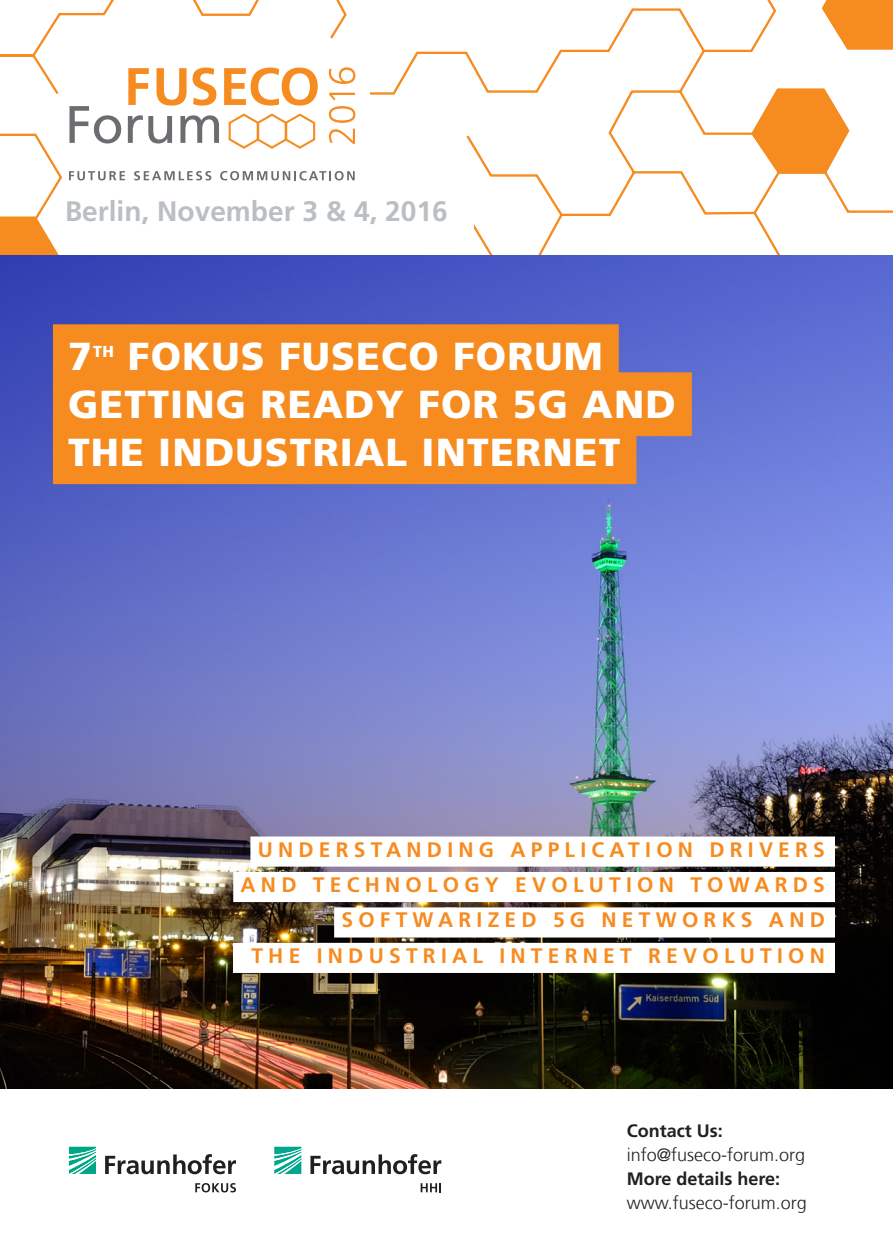
<style>
.page{position:relative;width:893px;height:1259px;background:#fff}
.page>*{position:absolute;margin:0;border:0;box-sizing:border-box;transform-origin:0 0}
.Title_21pt{font:900 39px "Frutiger LT Com";letter-spacing:.03em;color:#fff}
.Subtitle{font:700 28.2px "Frutiger LT Com";color:#babfc3}
.Event_notes{font:700 21px "Frutiger LT Com";letter-spacing:.25em;color:#f68b1f}
.Running_text{font:300 18px/24px "Frutiger LT Com";color:#231f20}
.Subheadline_2__level{font:700 18px "Frutiger LT Com";color:#231f20}
.Title_21pt-2{font:900 15.9px "Frutiger LT Com";color:#fff}
.s1{font-weight:700}
</style>
<div class="page">
<svg style="left:0;top:0;width:893px;height:255px"></svg>
<svg style="left:749px;top:87px;width:102px;height:87px"></svg>
<svg style="left:0;top:215px;width:62px;height:40px"></svg>
<svg style="left:820px;top:0;width:73px;height:51px"></svg>
<div style="left:63px;top:56px;width:307px;height:144px;background:#fff"></div>
<svg style="left:128px;top:68px;width:21px;height:37px"></svg>
<svg style="left:157px;top:68px;width:30px;height:38px"></svg>
<svg style="left:193px;top:68px;width:23px;height:38px"></svg>
<svg style="left:224px;top:68px;width:94px;height:38px"></svg>
<svg style="left:69px;top:106px;width:52px;height:37px"></svg>
<svg style="left:128px;top:115px;width:44px;height:28px"></svg>
<svg style="left:180px;top:115px;width:39px;height:28px"></svg>
<svg style="left:69px;top:171px;width:56px;height:9px"></svg>
<svg style="left:134px;top:171px;width:77px;height:9px"></svg>
<svg style="left:220px;top:171px;width:135px;height:9px"></svg>
<svg style="left:229px;top:113px;width:86px;height:36px"></svg>
<svg style="left:329px;top:129px;width:26px;height:15px"></svg>
<svg style="left:329px;top:106px;width:26px;height:17px"></svg>
<svg style="left:329px;top:93px;width:26px;height:7px"></svg>
<svg style="left:329px;top:67px;width:26px;height:17px"></svg>
<div style="left:65px;top:200px;width:409px;height:33px;background:#fff"></div>
<img style="left:0;top:255px;width:893px;height:834px">
<div style="left:53px;top:324px;width:566px;height:64px;background:#f68b1f"></div>
<div style="left:53px;top:372px;width:639px;height:64px;background:#f68b1f"></div>
<div style="left:53px;top:420px;width:583px;height:64px;background:#f68b1f"></div>
<div style="left:250px;top:836px;width:585px;height:30px;background:#fff"></div>
<div style="left:233px;top:872px;width:602px;height:30px;background:#fff"></div>
<div style="left:334px;top:907px;width:501px;height:30px;background:#fff"></div>
<div style="left:233px;top:943px;width:602px;height:30px;background:#fff"></div>
<svg style="left:69px;top:1146px;width:27px;height:28px"></svg>
<svg style="left:105px;top:1154px;width:131px;height:20px"></svg>
<svg style="left:195px;top:1183px;width:41px;height:9px"></svg>
<svg style="left:274px;top:1146px;width:27px;height:28px"></svg>
<svg style="left:310px;top:1154px;width:131px;height:20px"></svg>
<svg style="left:421px;top:1183px;width:20px;height:9px"></svg>
<p class="Subtitle" style="left:65px;top:195px;width:384px">Berlin, November 3 &amp; 4, 2016</p>
<p class="Title_21pt" style="left:68px;top:332px;width:25px">7</p>
<p class="Title_21pt-2" style="left:93px;top:341px;width:23px">th</p>
<p class="Title_21pt" style="left:128px;top:332px;width:476px">FOKUS FUSECO FORUM</p>
<p class="Title_21pt" style="left:68px;top:380px;width:609px">GETTING READY FOR 5G AND</p>
<p class="Title_21pt" style="left:68px;top:428px;width:554px">THE INDUSTRIAL INTERNET</p>
<p class="Event_notes" style="left:258px;top:837px;width:569px">UNDERSTANDING APPLICATION DRIVERS</p>
<p class="Event_notes" style="left:241px;top:872px;width:586px">AND TECHNOLOGY EVOLUTION TOWARDS</p>
<p class="Event_notes" style="left:341px;top:908px;width:485px">SOFTWARIZED 5G NETWORKS AND</p>
<p class="Event_notes" style="left:251px;top:943px;width:575px">THE INDUSTRIAL INTERNET REVOLUTION</p>
<p class="Subheadline_2__level" style="left:627px;top:1120px;width:97px">Contact Us:</p>
<p class="Running_text" style="left:627px;top:1143px;width:182px">info@fuseco-forum.org<br><span class="s1">More details here: </span>www.fuseco-forum.org</p>
</div>
